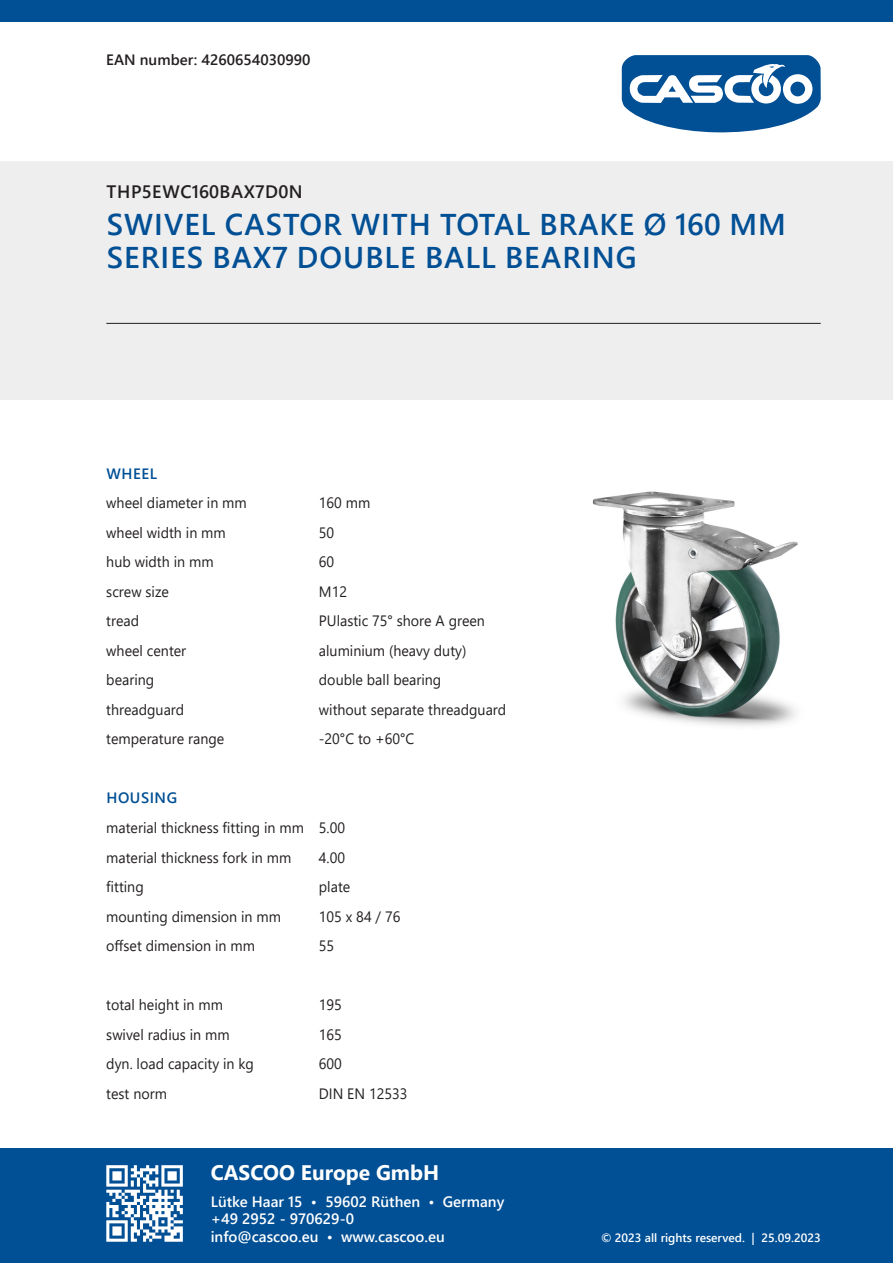
<style>
.page{position:relative;width:893px;height:1263px;background:#fff}
.page>*{position:absolute;margin:0;border:0;box-sizing:border-box;transform-origin:0 0}
.t1{font:600 30px/33px "Segoe UI";letter-spacing:.035em;color:#014f94}
.t2{font:700 21px "Segoe UI";color:#fff}
.t3{font:600 18px "Segoe UI";letter-spacing:.02em;color:#231f20}
.t4{font:15px "Segoe UI";color:#231f20;scale:.95 1}
.t5{font:600 15px/17.5px "Segoe UI";color:#fff}
.t6{font:600 15px "Segoe UI";color:#231f20}
.t7{font:600 15px "Segoe UI";letter-spacing:.035em;color:#014f94}
.t8{font:600 12px "Segoe UI";color:#fff}
</style>
<div class="page">
<img style="left:592px;top:491px;width:206px;height:235px">
<svg style="left:622px;top:55px;width:199px;height:78px"></svg>
<div style="left:0;top:162px;width:893px;height:238px;background:#eeeeef"></div>
<div style="left:0;top:1148px;width:893px;height:115px;background:#014f94"></div>
<div style="left:0;top:0;width:893px;height:21px;background:#014f94"></div>
<svg style="left:106px;top:1165px;width:77px;height:77px"></svg>
<hr style="left:106px;top:323px;width:715px;height:1px;background:#231f20">
<p class="t6" style="left:106px;top:45px;width:206px">EAN number: 4260654030990</p>
<p class="t3" style="left:107px;top:175px;width:197px">THP5EWC160BAX7D0N</p>
<p class="t1" style="left:107px;top:206px;width:681px">SWIVEL CASTOR WITH TOTAL BRAKE Ø 160 MM<br>SERIES BAX7 DOUBLE BALL BEARING</p>
<p class="t7" style="left:107px;top:459px;width:52px">WHEEL</p>
<p class="t4" style="left:106px;top:489px;width:149px">wheel diameter in mm</p>
<p class="t4" style="left:319px;top:489px;width:56px">160 mm</p>
<p class="t4" style="left:106px;top:518px;width:127px">wheel width in mm</p>
<p class="t4" style="left:319px;top:518px;width:18px">50</p>
<p class="t4" style="left:106px;top:548px;width:114px">hub width in mm</p>
<p class="t4" style="left:319px;top:548px;width:18px">60</p>
<p class="t4" style="left:106px;top:577px;width:67px">screw size</p>
<p class="t4" style="left:319px;top:577px;width:31px">M12</p>
<p class="t4" style="left:106px;top:607px;width:36px">tread</p>
<p class="t4" style="left:319px;top:607px;width:176px">PUlastic 75° shore A green</p>
<p class="t4" style="left:106px;top:636px;width:86px">wheel center</p>
<p class="t4" style="left:319px;top:636px;width:157px">aluminium (heavy duty)</p>
<p class="t4" style="left:106px;top:666px;width:52px">bearing</p>
<p class="t4" style="left:319px;top:666px;width:130px">double ball bearing</p>
<p class="t4" style="left:106px;top:695px;width:84px">threadguard</p>
<p class="t4" style="left:319px;top:695px;width:199px">without separate threadguard</p>
<p class="t4" style="left:106px;top:725px;width:126px">temperature range</p>
<p class="t4" style="left:319px;top:725px;width:102px">-20°C to +60°C</p>
<p class="t7" style="left:107px;top:784px;width:72px">HOUSING</p>
<p class="t4" style="left:106px;top:813px;width:253px">material thickness fitting in mm 5.00</p>
<p class="t4" style="left:106px;top:843px;width:196px">material thickness fork in mm</p>
<p class="t4" style="left:319px;top:843px;width:29px">4.00</p>
<p class="t4" style="left:106px;top:872px;width:41px">fitting</p>
<p class="t4" style="left:319px;top:872px;width:35px">plate</p>
<p class="t4" style="left:106px;top:902px;width:185px">mounting dimension in mm</p>
<p class="t4" style="left:319px;top:902px;width:87px">105 x 84 / 76</p>
<p class="t4" style="left:106px;top:931px;width:158px">offset dimension in mm</p>
<p class="t4" style="left:319px;top:931px;width:18px">55</p>
<p class="t4" style="left:106px;top:990px;width:124px">total height in mm</p>
<p class="t4" style="left:319px;top:990px;width:26px">195</p>
<p class="t4" style="left:106px;top:1020px;width:131px">swivel radius in mm</p>
<p class="t4" style="left:319px;top:1020px;width:26px">165</p>
<p class="t4" style="left:106px;top:1049px;width:157px">dyn. load capacity in kg</p>
<p class="t4" style="left:319px;top:1049px;width:26px">600</p>
<p class="t4" style="left:106px;top:1079px;width:65px">test norm</p>
<p class="t4" style="left:319px;top:1079px;width:95px">DIN EN 12533</p>
<p class="t2" style="left:211px;top:1153px;width:230px">CASCOO Europe GmbH</p>
<p class="t5" style="left:211px;top:1191px;width:295px">Lütke Haar 15 • 59602 Rüthen • Germany +49 2952 - 970629-0<br>info@cascoo.eu • www.cascoo.eu</p>
<p class="t8" style="left:601px;top:1226px;width:221px">© 2023 all rights reserved. | 25.09.2023</p>
</div>
